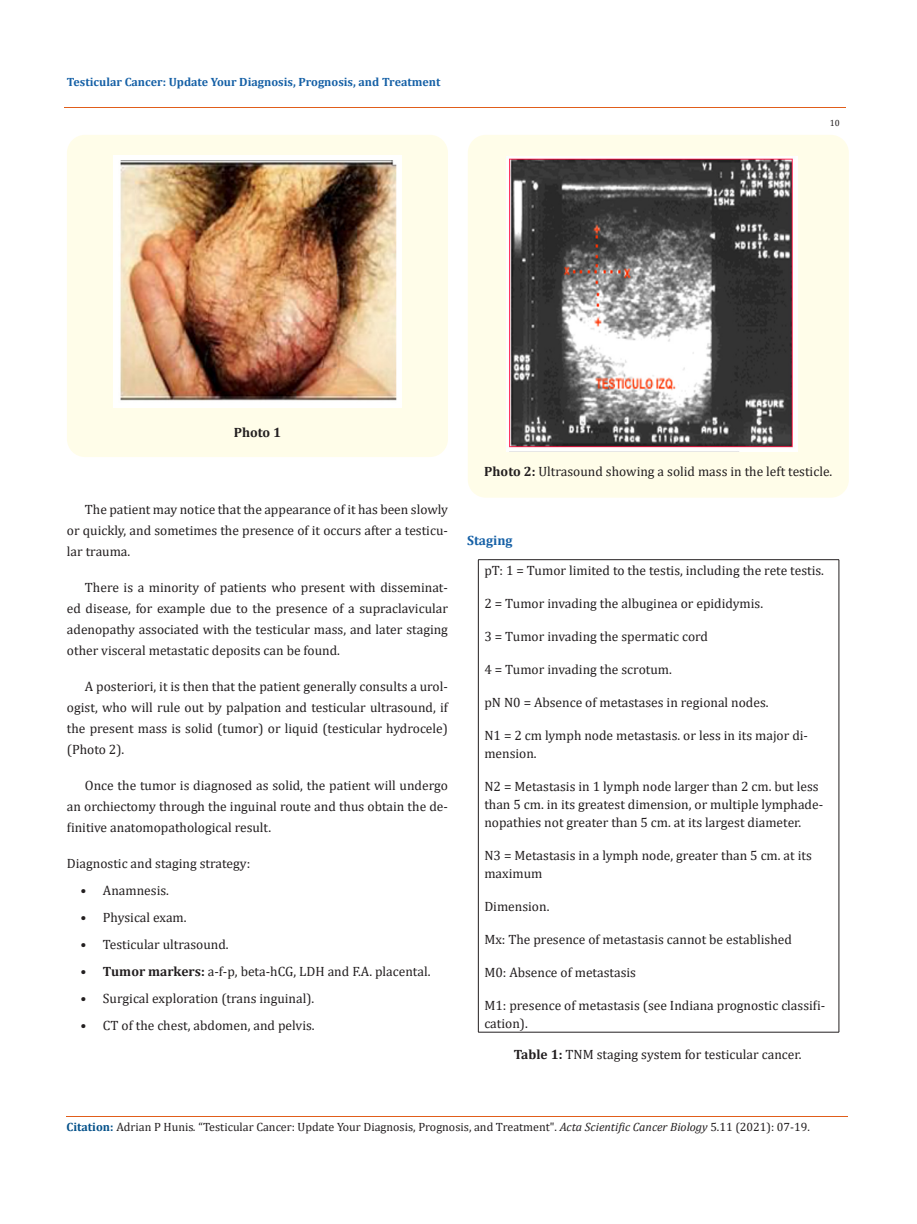
<style>
.page{position:relative;width:917px;height:1224px;background:#fff}
.page>*{position:absolute;margin:0;border:0;box-sizing:border-box;transform-origin:0 0}
.List_Paragraph{font:13.5px/21px "Cambria";color:#231f20;text-align:justify}
.t1{font:700 13.5px "Cambria";color:#1560a6}
.t2{font:700 13.5px "Cambria";color:#231f20}
.t3{font:12px "Cambria";color:#231f20}
.t4{font:700 12px "Cambria";color:#1560a6}
.t5{font:9px "Cambria";color:#231f20}
.s1{font-weight:700}
.s2{font-weight:700;color:#035089}
.s3{font-style:italic}
</style>
<div class="page">
<div style="left:468px;top:135px;width:380px;height:363px;background:#fffde9;border-radius:18px"></div>
<img style="left:507px;top:157px;width:291px;height:294px">
<hr style="left:64px;top:108px;width:781px;height:1px;background:#e05d1a">
<hr style="left:66px;top:1116px;width:782px;height:1px;background:#e05d1a">
<div style="left:67px;top:135px;width:381px;height:322px;background:#fffde9;border-radius:18px"></div>
<img style="left:114px;top:156px;width:287px;height:252px">
<hr style="left:478px;top:559px;width:361px;height:1px;background:#231f20">
<hr style="left:478px;top:560px;width:1px;height:472px;background:#231f20">
<hr style="left:838px;top:560px;width:1px;height:472px;background:#231f20">
<hr style="left:478px;top:1032px;width:361px;height:1px;background:#231f20">
<p class="t4" style="left:67px;top:73px;width:375px">Testicular Cancer: Update Your Diagnosis, Prognosis, and Treatment</p>
<p class="t5" style="left:829px;top:118px;width:11px">10</p>
<p class="t2" style="left:234px;top:423px;width:49px">Photo 1</p>
<p class="List_Paragraph" style="left:67px;top:499px;width:382px;text-indent:18px">The patient may notice that the appearance of it has been slowly or quickly, and sometimes the presence of it occurs after a testicu&shy;lar trauma.</p>
<p class="List_Paragraph" style="left:67px;top:577px;width:382px;text-indent:18px">There is a minority of patients who present with disseminat&shy;ed disease, for example due to the presence of a supraclavicular adenopathy associated with the testicular mass, and later staging other visceral metastatic deposits can be found.</p>
<p class="List_Paragraph" style="left:67px;top:676px;width:382px;text-indent:18px">A posteriori, it is then that the patient generally consults a urol&shy;ogist, who will rule out by palpation and testicular ultrasound, if the present mass is solid (tumor) or liquid (testicular hydrocele) (Photo 2).</p>
<p class="List_Paragraph" style="left:67px;top:775px;width:382px;text-indent:18px">Once the tumor is diagnosed as solid, the patient will undergo an orchiectomy through the inguinal route and thus obtain the de&shy;finitive anatomopathological result.</p>
<p class="List_Paragraph" style="left:67px;top:853px;width:185px">Diagnostic and staging strategy:</p>
<p class="List_Paragraph" style="left:80px;top:880px;width:90px">• Anamnesis.</p>
<p class="List_Paragraph" style="left:80px;top:907px;width:108px">• Physical exam.</p>
<p class="List_Paragraph" style="left:80px;top:934px;width:150px">• Testicular ultrasound.</p>
<p class="List_Paragraph" style="left:80px;top:961px;width:351px"><span class="s1">• Tumor markers:</span> a-f-p, beta-hCG, LDH and F.A. placental.</p>
<p class="List_Paragraph" style="left:80px;top:988px;width:235px">• Surgical exploration (trans inguinal).</p>
<p class="List_Paragraph" style="left:80px;top:1015px;width:236px">• CT of the chest, abdomen, and pelvis.</p>
<p class="List_Paragraph" style="left:484px;top:461px;width:349px"><span class="s1">Photo 2:</span> Ultrasound showing a solid mass in the left testicle.</p>
<p class="t1" style="left:467px;top:531px;width:47px">Staging</p>
<p class="List_Paragraph" style="left:484px;top:560px;width:341px">pT: 1 = Tumor limited to the testis, including the rete testis.</p>
<p class="List_Paragraph" style="left:484px;top:593px;width:280px">2 = Tumor invading the albuginea or epididymis.</p>
<p class="List_Paragraph" style="left:484px;top:626px;width:225px">3 = Tumor invading the spermatic cord</p>
<p class="List_Paragraph" style="left:484px;top:659px;width:189px">4 = Tumor invading the scrotum.</p>
<p class="List_Paragraph" style="left:484px;top:692px;width:286px">pN N0 = Absence of metastases in regional nodes.</p>
<p class="List_Paragraph" style="left:484px;top:726px;width:325px;line-height:18px">N1 = 2 cm lymph node metastasis. or less in its major di&shy;mension.</p>
<p class="List_Paragraph" style="left:484px;top:777px;width:340px;line-height:18px;text-align:left">N2 = Metastasis in 1 lymph node larger than 2 cm. but less than 5 cm. in its greatest dimension, or multiple lymphade&shy;nopathies not greater than 5 cm. at its largest diameter.</p>
<p class="List_Paragraph" style="left:484px;top:846px;width:329px;line-height:18px">N3 = Metastasis in a lymph node, greater than 5 cm. at its maximum</p>
<p class="List_Paragraph" style="left:484px;top:896px;width:67px">Dimension.</p>
<p class="List_Paragraph" style="left:484px;top:929px;width:309px">Mx: The presence of metastasis cannot be established</p>
<p class="List_Paragraph" style="left:484px;top:962px;width:153px">M0: Absence of metastasis</p>
<p class="List_Paragraph" style="left:484px;top:996px;width:342px;line-height:18px">M1: presence of metastasis (see Indiana prognostic classifi&shy;cation).</p>
<p class="List_Paragraph" style="left:513px;top:1044px;width:289px"><span class="s1">Table 1:</span> TNM staging system for testicular cancer.</p>
<p class="t3" style="left:66px;top:1120px;width:745px"><span class="s2">Citation:</span> Adrian P Hunis<span class="s3">.</span> “Testicular Cancer: Update Your Diagnosis, Prognosis, and Treatment". <span class="s3">Acta Scientific Cancer Biology</span> 5.11 (2021): 07-19.</p>
</div>
